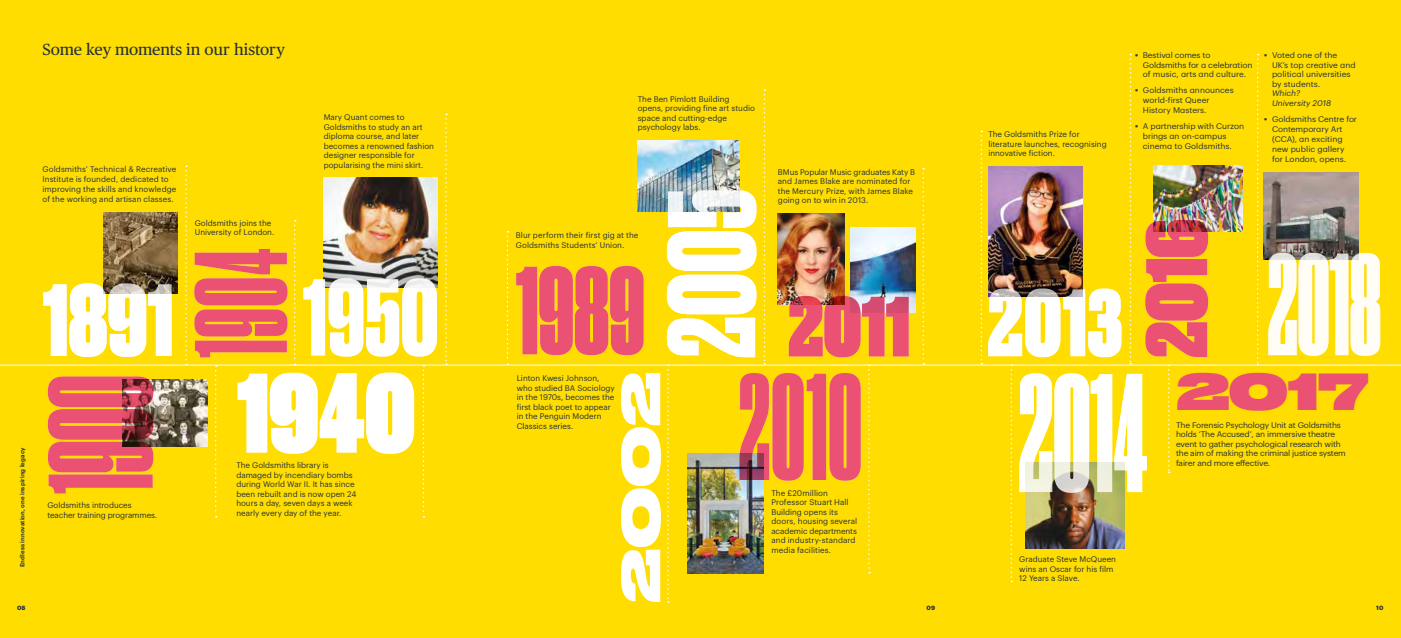
<style>
.page{position:relative;width:1401px;height:638px;background:#fff}
.page>*{position:absolute;margin:0;border:0;box-sizing:border-box;transform-origin:0 0}
.t1{font:158.4px "Druk X Cond Super";color:#fff}
.t2{font:142.8px "Druk X Cond Super";color:#ea5172}
.t3{font:139.9px "Druk X Cond Super";color:#ea5172}
.t4{font:136.6px "Druk X Cond Super";color:#fff}
.t5{font:123.6px "Druk X Cond Super";color:#ea5172}
.t6{font:117.8px "Druk Cond Super";color:#ea5172}
.t7{font:700 117.2px "Druk";color:#fff}
.t8{font:106.2px "Druk Super";color:#fff}
.t9{font:700 102.4px "Druk";color:#fff}
.t10{font:800 96.2px "Druk";color:#fff}
.t11{font:82px "Druk Super";color:#ea5172}
.t12{font:80.2px "Druk Super";color:#ea5172}
.t13{font:800 51.8px "Druk Wide";color:#fff}
.t14{font:49px "Druk Wide Super";color:#ea5172}
.t15{font:16px "Publico Text";letter-spacing:-.015em;color:#25303b}
.t16{font:8px/9.5px "Graphik";color:#25303b}
.t17{font:8px/10px "Graphik";color:#25303b;scale:1.05 1}
.t18{font:8px/9.5px "Graphik";letter-spacing:-.02em;color:#25303b;scale:1.05 1}
.t19{font:italic 8px/9.5px "Graphik";color:#25303b;scale:1.05 1}
.t20{font:600 6px "Graphik";letter-spacing:.025em;color:#25303b}
.t21{font:700 6px "Graphik";color:#25303b}
.s1{font-family:"Druk";font-weight:800;font-size:89.8px;color:#fff}
.s2{font-family:"Publico Text";color:#3c3c3b}
</style>
<div class="page">
<div style="left:0;top:0;width:1400px;height:638px;background:#fd0"></div>
<hr style="left:0;top:364px;width:1400px;height:1px;background:#fff">
<img style="left:122px;top:379px;width:85px;height:68px">
<img style="left:988px;top:166px;width:94px;height:131px">
<img style="left:1153px;top:165px;width:89px;height:66px">
<img style="left:1263px;top:172px;width:95px;height:88px">
<svg style="left:185px;top:165px;width:2px;height:200px"></svg>
<svg style="left:215px;top:365px;width:2px;height:152px"></svg>
<svg style="left:294px;top:220px;width:2px;height:145px"></svg>
<svg style="left:423px;top:365px;width:1px;height:152px"></svg>
<svg style="left:445px;top:114px;width:2px;height:251px"></svg>
<svg style="left:506px;top:231px;width:2px;height:134px"></svg>
<svg style="left:667px;top:365px;width:2px;height:238px"></svg>
<svg style="left:763px;top:89px;width:2px;height:275px"></svg>
<svg style="left:922px;top:168px;width:2px;height:196px"></svg>
<svg style="left:980px;top:131px;width:2px;height:233px"></svg>
<svg style="left:1129px;top:54px;width:2px;height:310px"></svg>
<svg style="left:868px;top:365px;width:2px;height:208px"></svg>
<svg style="left:1010px;top:365px;width:2px;height:217px"></svg>
<svg style="left:1167px;top:365px;width:2px;height:108px"></svg>
<svg style="left:1256px;top:54px;width:2px;height:312px"></svg>
<img style="left:687px;top:454px;width:76px;height:119px">
<img style="left:778px;top:213px;width:66px;height:91px">
<img style="left:850px;top:228px;width:65px;height:84px">
<img style="left:324px;top:178px;width:114px;height:109px">
<img style="left:104px;top:213px;width:74px;height:80px">
<img style="left:638px;top:140px;width:101px;height:72px">
<img style="left:1025px;top:462px;width:98px;height:86px">
<h3 class="t15" style="left:43px;top:37px;width:244px">Some key moments in our history</h3>
<p class="t16" style="left:42px;top:163px;width:135px;line-height:10px">Goldsmiths’ Technical &amp; Recreative Institute is founded, dedicated to improving the skills and knowledge of the working and artisan classes.</p>
<h3 class="t10" style="left:42px;top:253px;width:132px">1891</h3>
<p class="t16" style="left:195px;top:217px;width:81px">Goldsmiths joins the<br>University of London.</p>
<h3 class="t5" style="left:170px;top:358px;width:111px;rotate:-90deg">1904</h3>
<p class="t16" style="left:638px;top:93px;width:119px">The Ben Pimlott Building opens, providing fine art studio space and cutting-edge psychology labs.</p>
<p class="t16" style="left:324px;top:112px;width:112px">Mary Quant comes to<br>Goldsmiths to study an art diploma course, and later becomes a renowned fashion designer responsible for popularising the mini skirt.</p>
<p class="t16" style="left:988px;top:129px;width:120px">The Goldsmiths Prize for literature launches, recognising innovative fiction.</p>
<p class="t16" style="left:778px;top:166px;width:139px">BMus Popular Music graduates Katy B and James Blake are nominated for the Mercury Prize, with James Blake going on to win in 2013.</p>
<h3 class="t7" style="left:631px;top:358px;width:171px;rotate:-90deg">2005</h3>
<p class="t16" style="left:516px;top:229px;width:124px;line-height:10px">Blur perform their first gig at the<br>Goldsmiths Students’ Union.</p>
<h3 class="t6" style="left:515px;top:238px;width:131px">1989</h3>
<h3 class="t9" style="left:303px;top:247px;width:137px">1950</h3>
<h3 class="t12" style="left:788px;top:270px;width:336px">2011 <span class="s1">2013</span></h3>
<p class="t17" style="left:1142px;top:50px;width:106px;line-height:9.5px;text-indent:-8px"><span class="s2">•</span> Bestival comes to<br>Goldsmiths for a celebration of music, arts and culture.</p>
<p class="t17" style="left:1142px;top:85px;width:88px;text-indent:-8px"><span class="s2">•</span> Goldsmiths announces world-first Queer<br>History Masters.</p>
<p class="t17" style="left:1142px;top:121px;width:98px;text-indent:-8px"><span class="s2">•</span> A partnership with Curzon brings an on-campus cinema to Goldsmiths.</p>
<p class="t17" style="left:1271px;top:50px;width:81px;line-height:9.5px;text-indent:-8px"><span class="s2">•</span> Voted one of the<br>UK’s top creative and political universities by students.</p>
<p class="t19" style="left:1271px;top:88px;width:58px">Which?<br>University 2018</p>
<p class="t17" style="left:1271px;top:113px;width:82px;text-indent:-8px"><span class="s2">•</span> Goldsmiths Centre for<br>Contemporary Art (CCA), an exciting new public gallery for London, opens.</p>
<h3 class="t11" style="left:1118px;top:357px;width:140px;rotate:-90deg">2016</h3>
<h3 class="t4" style="left:1267px;top:226px;width:115px">2018</h3>
<h3 class="t8" style="left:237px;top:338px;width:180px">1940</h3>
<h3 class="t13" style="left:597px;top:603px;width:232px;rotate:-90deg">2002</h3>
<h2 class="t2" style="left:738px;top:345px;width:124px">2010</h2>
<h3 class="t14" style="left:1176px;top:351px;width:194px">2017</h3>
<h1 class="t1" style="left:1018px;top:342px;width:130px">2014</h1>
<p class="t16" style="left:516px;top:373px;width:100px">Linton Kwesi Johnson, who studied BA Sociology in the 1970s, becomes the first black poet to appear in the Penguin Modern<br>Classics series.</p>
<h3 class="t3" style="left:20px;top:494px;width:120px;rotate:-90deg">1900</h3>
<p class="t18" style="left:1175px;top:419px;width:163px">The Forensic Psychology Unit at Goldsmiths holds ‘The Accused’, an immersive theatre event to gather psychological research with the aim of making the criminal justice system fairer and more effective.</p>
<p class="t20" style="left:18px;top:567px;width:121px;rotate:-90deg">Endless innovation, one inspiring legacy</p>
<p class="t21" style="left:17px;top:603px;width:10px">08</p>
<p class="t21" style="left:1376px;top:603px;width:9px">10</p>
<p class="t16" style="left:236px;top:460px;width:121px">The Goldsmiths library is damaged by incendiary bombs during World War II. It has since been rebuilt and is now open 24 hours a day, seven days a week nearly every day of the year.</p>
<p class="t16" style="left:771px;top:487px;width:87px">The £20million<br>Professor Stuart Hall<br>Building opens its doors, housing several academic departments and industry-standard media facilities.</p>
<p class="t16" style="left:47px;top:500px;width:111px">Goldsmiths introduces teacher training programmes.</p>
<p class="t16" style="left:1019px;top:554px;width:98px">Graduate Steve McQueen wins an Oscar for his film<br>12 Years a Slave.</p>
<p class="t21" style="left:926px;top:603px;width:10px">09</p>
</div>
